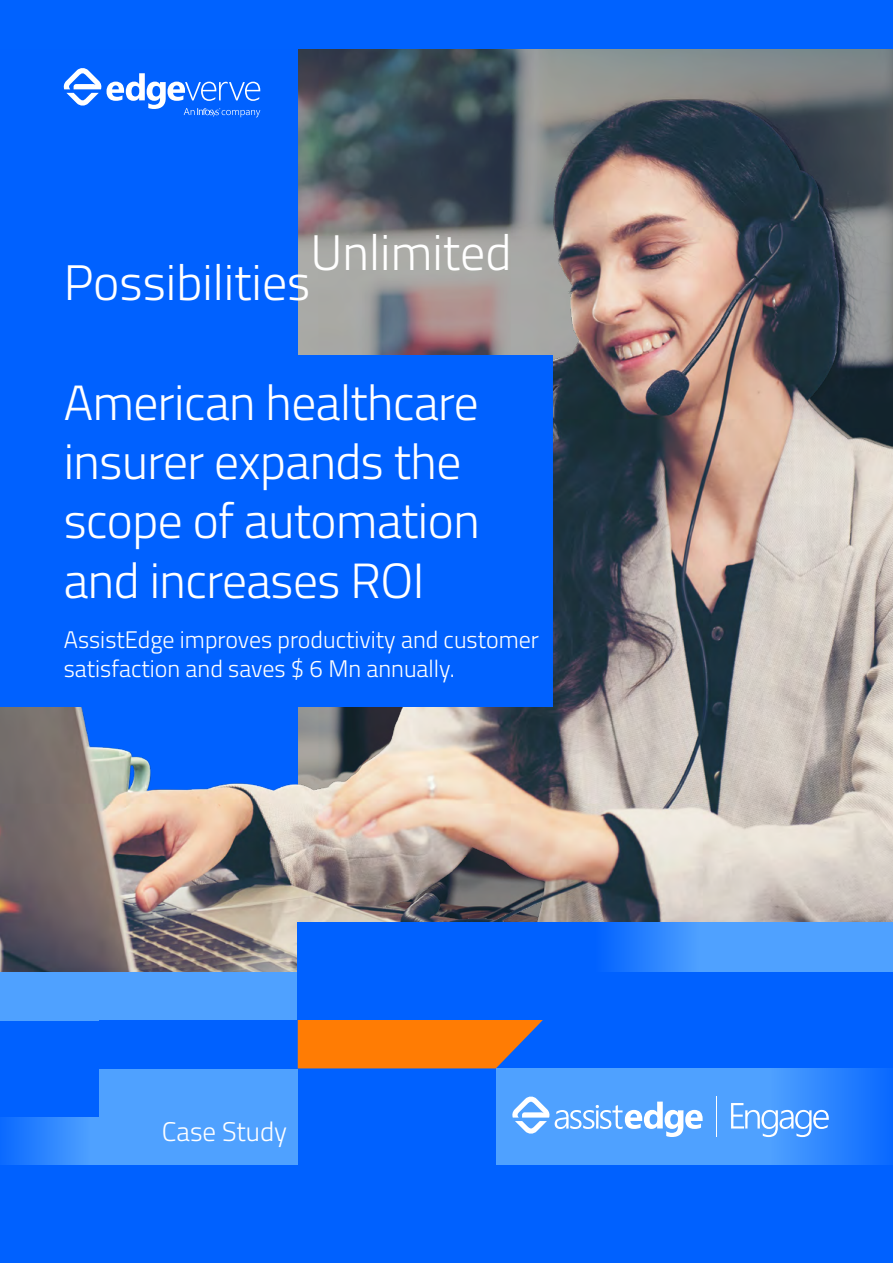
<style>
.page{position:relative;width:893px;height:1263px;background:#fff}
.page>*{position:absolute;margin:0;border:0;box-sizing:border-box;transform-origin:0 0}
.t1{font:300 49.95px "Titillium Web";color:#fff}
.t2{font:300 49.5px/59.4px "Titillium Web";letter-spacing:-.01em;color:#fff}
.t3{font:300 27px "Titillium Web";color:#fff}
.t4{font:300 24px/28.8px "Titillium Web";color:#fff}
</style>
<div class="page">
<div style="left:298px;top:923px;width:595px;height:291px;background:#0061ff"></div>
<div style="left:0;top:0;width:298px;height:1263px;background:#0061ff"></div>
<div style="left:0;top:971px;width:298px;height:49px;background:#4fa1ff"></div>
<svg style="left:1px;top:1117px;width:297px;height:48px;background:#4397ff"></svg>
<div style="left:100px;top:1068px;width:198px;height:55px;background:#4fa1ff"></div>
<svg style="left:496px;top:1068px;width:393px;height:97px;background:#4196fe"></svg>
<div style="left:0;top:1214px;width:893px;height:49px;background:#0061ff"></div>
<div style="left:0;top:0;width:893px;height:48px;background:#0062ff"></div>
<svg style="left:731px;top:1103px;width:98px;height:34px;background:#70b0ff"></svg>
<hr style="left:716px;top:1096px;width:1px;height:41px;background:#fff">
<svg style="left:512px;top:1096px;width:191px;height:41px;background:#7dbaff"></svg>
<img style="left:0;top:48px;width:893px;height:924px">
<div style="left:0;top:355px;width:553px;height:352px;background:#0061ff"></div>
<div style="left:100px;top:1020px;width:198px;height:49px;background:#0061ff"></div>
<svg style="left:298px;top:1020px;width:245px;height:48px;background:#e6791b"></svg>
<div style="left:298px;top:923px;width:595px;height:97px;background:#0061ff"></div>
<svg style="left:595px;top:922px;width:298px;height:49px;background:#4195ff"></svg>
<h1 class="t1" style="left:310px;top:216px;width:203px">Unlimited</h1>
<h1 class="t1" style="left:64px;top:247px;width:248px">Possibilities</h1>
<h2 class="t2" style="left:64px;top:370px;width:417px">American healthcare insurer expands the scope of automation and increases ROI</h2>
<p class="t4" style="left:64px;top:624px;width:477px">AssistEdge improves productivity and customer satisfaction and saves $ 6 Mn annually.</p>
<p class="t3" style="left:162px;top:1112px;width:127px">Case Study</p>
</div>
